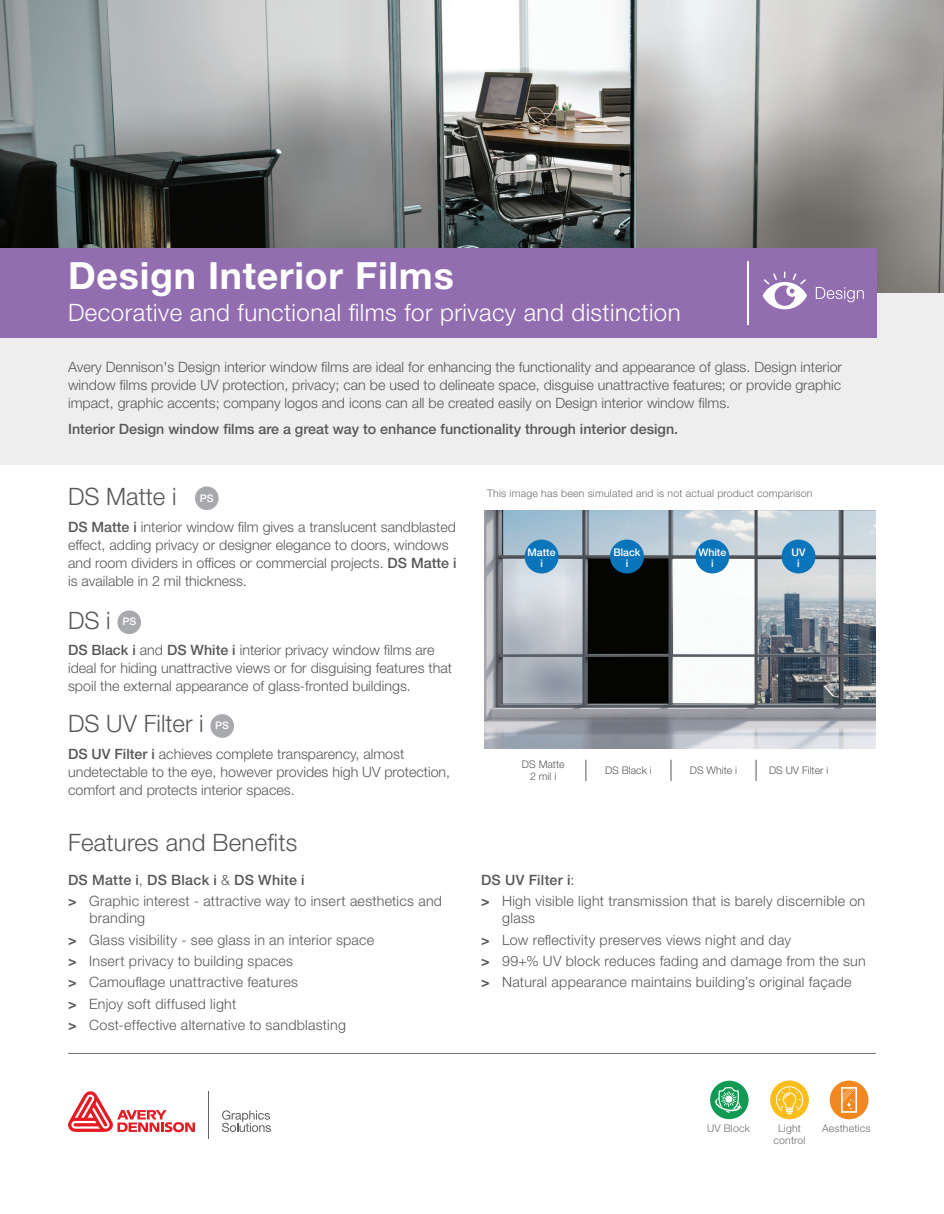
<style>
.page{position:relative;width:944px;height:1214px;background:#fff}
.page>*{position:absolute;margin:0;border:0;box-sizing:border-box;transform-origin:0 0}
.t1{font:700 37.5px "Helvetica Neue LT Std";letter-spacing:.02em;color:#fff}
.t2{font:300 24px "Helvetica Neue LT Std";letter-spacing:.02em;color:#fff}
.t3{font:300 24px "Helvetica Neue LT Std";letter-spacing:.005em;color:#57585a}
.t4{font:300 14.25px/18px "Helvetica Neue LT Std";color:#57585a}
.t5{font:300 14.25px/21.3px "Helvetica Neue LT Std";letter-spacing:.02em;color:#57585a}
.t6{font:500 14.25px "Helvetica Neue LT Std";color:#57585a}
.t7{font:700 14.25px "Helvetica Neue LT Std";color:#57585a}
.t8{font:300 10.5px/12.6px "Helvetica Neue LT Std";letter-spacing:.02em;color:#6c6d70;text-align:center}
.t9{font:300 10.5px "Helvetica Neue LT Std";color:#57585a}
.t10{font:500 10.5px/10.5px "Helvetica Neue LT Std";color:#fff;text-align:center}
.s1{font-weight:500}
</style>
<div class="page">
<hr style="left:209px;top:1091px;width:1px;height:47px;background:#636366">
<svg style="left:68px;top:1091px;width:127px;height:41px"></svg>
<svg style="left:222px;top:1110px;width:49px;height:22px"></svg>
<div style="left:829px;top:1080px;width:39px;height:39px;background:#f18720;border-radius:50%"></div>
<svg style="left:841px;top:1087px;width:16px;height:25px"></svg>
<div style="left:770px;top:1080px;width:39px;height:39px;background:#fbbd1b;border-radius:50%"></div>
<svg style="left:775px;top:1086px;width:28px;height:28px"></svg>
<div style="left:710px;top:1080px;width:38px;height:39px;background:#119a54;border-radius:50%"></div>
<svg style="left:713px;top:1087px;width:29px;height:25px"></svg>
<hr style="left:68px;top:1053px;width:807px;height:1px;background:#6c6d70">
<img style="left:0;top:0;width:944px;height:293px">
<div style="left:0;top:293px;width:944px;height:171px;background:#eeeeef"></div>
<div style="left:117px;top:610px;width:24px;height:24px;background:#a8a9ad;border-radius:50%"></div>
<div style="left:0;top:248px;width:876px;height:89px;background:#926eb0"></div>
<hr style="left:747px;top:261px;width:2px;height:64px;background:#fff">
<img style="left:485px;top:510px;width:390px;height:238px">
<div style="left:695px;top:539px;width:34px;height:34px;background:#0b75bb;border-radius:50%"></div>
<div style="left:610px;top:539px;width:34px;height:34px;background:#0b75bb;border-radius:50%"></div>
<div style="left:781px;top:539px;width:34px;height:34px;background:#0b75bb;border-radius:50%"></div>
<div style="left:524px;top:539px;width:34px;height:34px;background:#0b75bb;border-radius:50%"></div>
<svg style="left:585px;top:759px;width:1px;height:22px"></svg>
<svg style="left:670px;top:759px;width:1px;height:22px"></svg>
<svg style="left:755px;top:759px;width:1px;height:22px"></svg>
<div style="left:195px;top:486px;width:24px;height:24px;background:#a8a9ad;border-radius:50%"></div>
<svg style="left:815px;top:287px;width:48px;height:15px"></svg>
<svg style="left:762px;top:271px;width:45px;height:38px"></svg>
<div style="left:210px;top:714px;width:24px;height:24px;background:#a8a9ad;border-radius:50%"></div>
<h1 class="t1" style="left:68px;top:252px;width:387px">Design Interior Films</h1>
<h2 class="t2" style="left:68px;top:297px;width:614px">Decorative and functional films for privacy and distinction</h2>
<p class="t4" style="left:68px;top:357px;width:775px;text-align:justify">Avery Dennison s' Design interior window films are ideal for enhancing the functionality and appearance of glass. Design interior window films provide UV protection, privacy; can be used to delineate space, disguise unattractive features; or provide graphic impact, graphic accents; company logos and icons can all be created easily on Design interior window films.</p>
<p class="t6" style="left:68px;top:420px;width:611px">Interior Design window films are a great way to enhance functionality through interior design.</p>
<h2 class="t3" style="left:68px;top:482px;width:110px">DS Matte i</h2>
<p class="t4" style="left:68px;top:517px;width:390px"><span class="s1">DS Matte i</span> interior window film gives a translucent sandblasted effect, adding privacy or designer elegance to doors, windows and room dividers in offices or commercial projects. <span class="s1">DS Matte i </span>is available in 2 mil thickness.</p>
<p class="t10" style="left:200px;top:493px;width:15px">PS</p>
<p class="t8" style="left:487px;top:487px;width:327px">This image has been simulated and is not actual product comparison</p>
<p class="t10" style="left:527px;top:547px;width:30px">Matte i</p>
<p class="t10" style="left:613px;top:547px;width:29px">Black i</p>
<p class="t10" style="left:698px;top:547px;width:29px">White i</p>
<p class="t10" style="left:791px;top:547px;width:15px">UV i</p>
<h2 class="t3" style="left:68px;top:605px;width:44px">DSi</h2>
<p class="t4" style="left:68px;top:641px;width:385px"><span class="s1">DS Black i</span> and <span class="s1">DS White i</span> interior privacy window films are ideal for hiding unattractive views or for disguising features that spoil the external appearance of glass-fronted buildings.</p>
<p class="t10" style="left:122px;top:616px;width:15px">PS</p>
<h2 class="t3" style="left:68px;top:709px;width:137px">DS UV Filter i</h2>
<p class="t4" style="left:68px;top:744px;width:383px"><span class="s1">DS UV Filter i</span> achieves complete transparency, almost undetectable to the eye, however provides high UV protection, comfort and protects interior spaces.</p>
<p class="t10" style="left:215px;top:720px;width:15px">PS</p>
<h2 class="t3" style="left:68px;top:827px;width:231px">Features and Benefits</h2>
<p class="t4" style="left:89px;top:868px;width:354px;line-height:21.3px;text-indent:-21px"><span class="s1">DS Matte</span> ,<span class="s1">i DS Black i</span> &amp; <span class="s1">DS White i<br></span>Graphic interest - attractive way to insert aesthetics and</p>
<p class="t7" style="left:68px;top:892px;width:10px">&gt;</p>
<p class="t7" style="left:68px;top:930px;width:10px">&gt;</p>
<p class="t5" style="left:89px;top:907px;width:287px">branding<br>Glass visibility - see glass in an interior space</p>
<p class="t7" style="left:68px;top:952px;width:10px">&gt;</p>
<p class="t4" style="left:89px;top:951px;width:205px">Insert privacy to building spaces</p>
<p class="t7" style="left:68px;top:973px;width:10px">&gt;</p>
<p class="t4" style="left:89px;top:973px;width:210px">Camouflage unattractive features</p>
<p class="t7" style="left:68px;top:994px;width:10px">&gt;</p>
<p class="t5" style="left:89px;top:992px;width:149px">Enjoy soft diffused light</p>
<p class="t7" style="left:68px;top:1016px;width:10px">&gt;</p>
<p class="t5" style="left:89px;top:1014px;width:258px">Cost-effective alternative to sandblasting</p>
<p class="t9" style="left:522px;top:758px;width:44px">DS Matte</p>
<p class="t9" style="left:530px;top:770px;width:28px">2 mil i</p>
<p class="t9" style="left:605px;top:764px;width:48px">DS Black i</p>
<p class="t9" style="left:690px;top:764px;width:49px">DS White i</p>
<p class="t9" style="left:769px;top:764px;width:61px">DS UV Filter i</p>
<p class="t5" style="left:502px;top:868px;width:364px;text-indent:-21px"><span class="s1">DS UV Filter</span> :<span class="s1">i<br></span>High visible light transmission that is barely discernible on</p>
<p class="t7" style="left:481px;top:892px;width:10px">&gt;</p>
<p class="t7" style="left:481px;top:930px;width:10px">&gt;</p>
<p class="t7" style="left:481px;top:952px;width:10px">&gt;</p>
<p class="t7" style="left:481px;top:973px;width:10px">&gt;</p>
<p class="t5" style="left:502px;top:907px;width:290px">glass<br>Low reflectivity preserves views night and day</p>
<p class="t5" style="left:502px;top:950px;width:365px">99+% UV block reduces fading and damage from the sun</p>
<p class="t5" style="left:502px;top:971px;width:351px">Natural appearance maintains building s’ original façade</p>
<p class="t8" style="left:707px;top:1121px;width:44px">UV Block</p>
<p class="t8" style="left:773px;top:1121px;width:34px">Light control</p>
<p class="t8" style="left:822px;top:1121px;width:50px">Aesthetics</p>
</div>
